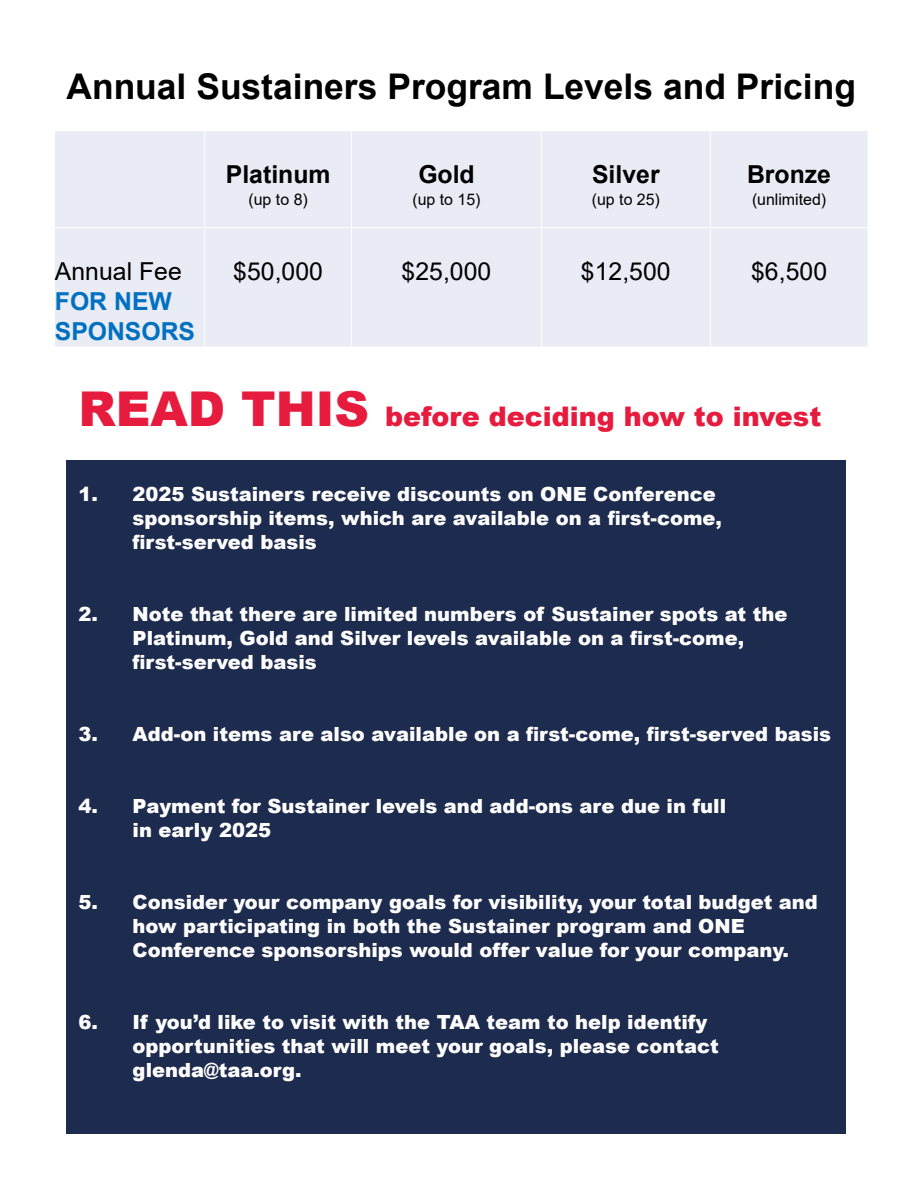
<style>
.page{position:relative;width:918px;height:1188px;background:#fff}
.page>*{position:absolute;margin:0;border:0;box-sizing:border-box;transform-origin:0 0}
.t1{font:700 35.4px "Arial";color:#000}
.t2{font:900 27px "Arial";color:#e61b3d}
.t3{font:24.75px "Arial";color:#000}
.t4{font:700 24.75px "Arial";color:#000}
.t5{font:700 24.75px/29.7px "Arial";color:#0070c0}
.t6{font:900 19.5px "Arial";color:#fff}
.t7{font:15.9px "Arial";color:#000}
.s1{font-size:48px}
</style>
<div class="page">
<div style="left:67px;top:461px;width:779px;height:673px;background:#1d2b4e"></div>
<div style="left:55px;top:131px;width:150px;height:97px;background:#e9ebf5"></div>
<div style="left:205px;top:131px;width:147px;height:97px;background:#e9ebf5"></div>
<div style="left:352px;top:131px;width:190px;height:97px;background:#e9ebf5"></div>
<div style="left:542px;top:131px;width:168px;height:97px;background:#e9ebf5"></div>
<div style="left:710px;top:131px;width:158px;height:97px;background:#e9ebf5"></div>
<div style="left:55px;top:228px;width:150px;height:119px;background:#e9ebf5"></div>
<div style="left:205px;top:228px;width:147px;height:119px;background:#e9ebf5"></div>
<div style="left:352px;top:228px;width:190px;height:119px;background:#e9ebf5"></div>
<div style="left:542px;top:228px;width:168px;height:119px;background:#e9ebf5"></div>
<div style="left:710px;top:228px;width:158px;height:119px;background:#e9ebf5"></div>
<hr style="left:204px;top:130px;width:1px;height:218px;background:#fff">
<hr style="left:351px;top:130px;width:1px;height:218px;background:#fff">
<hr style="left:541px;top:130px;width:1px;height:218px;background:#fff">
<hr style="left:710px;top:130px;width:1px;height:218px;background:#fff">
<hr style="left:54px;top:227px;width:814px;height:1px;background:#fff">
<p class="t1" style="left:67px;top:62px;width:791px">Annual Sustainers Program Levels and Pricing</p>
<p class="t4" style="left:226px;top:157px;width:106px">Platinum</p>
<p class="t7" style="left:249px;top:189px;width:61px">(up to 8)</p>
<p class="t4" style="left:418px;top:157px;width:58px">Gold</p>
<p class="t7" style="left:412px;top:189px;width:70px">(up to 15)</p>
<p class="t4" style="left:592px;top:157px;width:69px">Silver</p>
<p class="t7" style="left:592px;top:189px;width:70px">(up to 25)</p>
<p class="t4" style="left:747px;top:157px;width:85px">Bronze</p>
<p class="t7" style="left:752px;top:189px;width:76px">(unlimited)</p>
<p class="t3" style="left:55px;top:254px;width:128px">Annual Fee</p>
<p class="t3" style="left:233px;top:254px;width:91px">$50,000</p>
<p class="t3" style="left:402px;top:254px;width:91px">$25,000</p>
<p class="t3" style="left:581px;top:254px;width:91px">$12,500</p>
<p class="t3" style="left:751px;top:254px;width:77px">$6,500</p>
<p class="t5" style="left:55px;top:287px;width:142px">FOR NEW<br>SPONSORS</p>
<p class="t2" style="left:79px;top:397px;width:744px"><span class="s1">READ THIS</span> before deciding how to invest</p>
<p class="t6" style="left:79px;top:479px;width:639px">1. 2025 Sustainers receive discounts on ONE Conference</p>
<p class="t6" style="left:133px;top:503px;width:591px">sponsorship items, which are available on a first-come,</p>
<p class="t6" style="left:133px;top:527px;width:186px">first-served basis</p>
<p class="t6" style="left:79px;top:599px;width:710px">2. Note that there are limited numbers of Sustainer spots at the</p>
<p class="t6" style="left:133px;top:623px;width:613px">Platinum, Gold and Silver levels available on a first-come,</p>
<p class="t6" style="left:133px;top:647px;width:186px">first-served basis</p>
<p class="t6" style="left:79px;top:719px;width:754px">3. Add-on items are also available on a first-come, first-served basis</p>
<p class="t6" style="left:79px;top:791px;width:649px">4. Payment for Sustainer levels and add-ons are due in full</p>
<p class="t6" style="left:133px;top:815px;width:140px">in early 2025</p>
<p class="t6" style="left:79px;top:887px;width:741px">5. Consider your company goals for visibility, your total budget and</p>
<p class="t6" style="left:133px;top:911px;width:614px">how participating in both the Sustainer program and ONE</p>
<p class="t6" style="left:133px;top:935px;width:658px">Conference sponsorships would offer value for your company.</p>
<p class="t6" style="left:79px;top:1007px;width:630px">6. If you’d like to visit with the TAA team to help identify</p>
<p class="t6" style="left:133px;top:1031px;width:588px">opportunities that will meet your goals, please contact</p>
<p class="t6" style="left:133px;top:1055px;width:170px">glenda@taa.org.</p>
</div>
